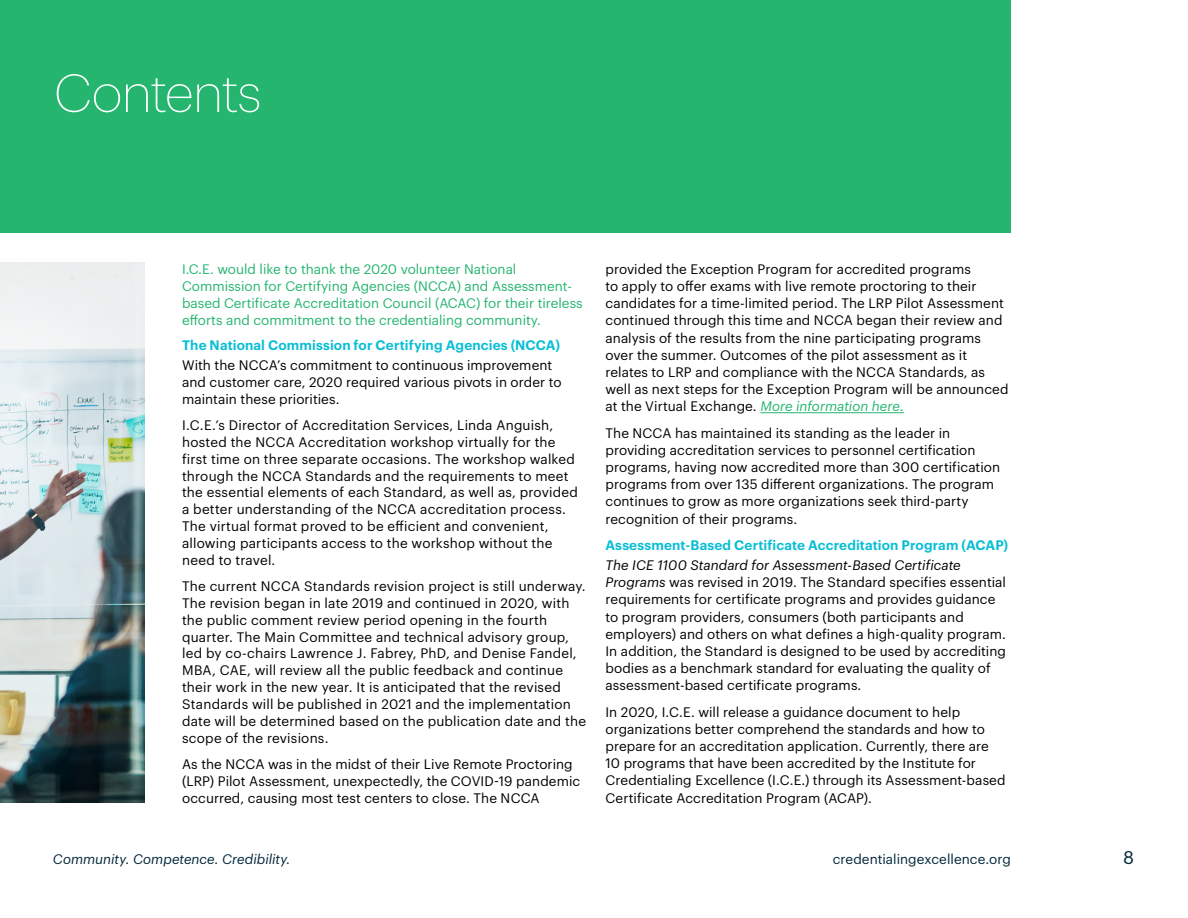
<style>
.page{position:relative;width:1188px;height:918px;background:#fff}
.page>*{position:absolute;margin:0;border:0;box-sizing:border-box;transform-origin:0 0}
.t1{font:200 52.5px "Graphik";letter-spacing:-.025em;color:#fff}
.t2{font:18px "Graphik";color:#012639}
.t3{font:13.5px/17.2px "Graphik";letter-spacing:.01em;color:#000}
.t4{font:13.5px/17px "Graphik";color:#25b56f}
.t5{font:600 13.5px "Graphik";letter-spacing:.01em;color:#08bed5}
.t6{font:italic 13.5px "Graphik";letter-spacing:.005em;color:#012639}
.t7{font:13.5px "Graphik";letter-spacing:.005em;color:#012639}
.s1{font-style:italic;color:#25b56f}
.s2{font-style:italic}
</style>
<div class="page">
<div style="left:0;top:0;width:1011px;height:232px;background:#25b56f"></div>
<hr style="left:760px;top:412px;width:144px;height:1px;background:#25b56f">
<img style="left:0;top:262px;width:145px;height:540px">
<h1 class="t1" style="left:54px;top:55px;width:209px">Contents</h1>
<p class="t4" style="left:182px;top:259px;width:402px">I.C.E. would like to thank the 2020 volunteer National Commission for Certifying Agencies (NCCA) and Assessment&shy;based Certificate Accreditation Council (ACAC) for their tireless efforts and commitment to the credentialing community.</p>
<p class="t5" style="left:182px;top:335px;width:380px">The National Commission for Certifying Agencies (NCCA)</p>
<p class="t3" style="left:182px;top:356px;width:381px">With the NCCA’s commitment to continuous improvement and customer care, 2020 required various pivots in order to maintain these priorities.</p>
<p class="t3" style="left:182px;top:415px;width:397px">I.C.E.’s Director of Accreditation Services, Linda Anguish, hosted the NCCA Accreditation workshop virtually for the first time on three separate occasions. The workshop walked through the NCCA Standards and the requirements to meet the essential elements of each Standard, as well as, provided a better understanding of the NCCA accreditation process.<br>The virtual format proved to be efficient and convenient, allowing participants access to the workshop without the need to travel.</p>
<p class="t3" style="left:182px;top:576px;width:405px">The current NCCA Standards revision project is still underway.<br>The revision began in late 2019 and continued in 2020, with the public comment review period opening in the fourth quarter. The Main Committee and technical advisory group, led by co-chairs Lawrence J. Fabrey, PhD, and Denise Fandel, MBA, CAE, will review all the public feedback and continue their work in the new year. It is anticipated that the revised Standards will be published in 2021 and the implementation date will be determined based on the publication date and the scope of the revisions.</p>
<p class="t3" style="left:182px;top:754px;width:400px">As the NCCA was in the midst of their Live Remote Proctoring (LRP) Pilot Assessment, unexpectedly, the COVID-19 pandemic occurred, causing most test centers to close. The NCCA</p>
<p class="t3" style="left:605px;top:259px;width:405px">provided the Exception Program for accredited programs<br>to apply to offer exams with live remote proctoring to their candidates for a time-limited period. The LRP Pilot Assessment continued through this time and NCCA began their review and analysis of the results from the nine participating programs over the summer. Outcomes of the pilot assessment as it relates to LRP and compliance with the NCCA Standards, as well as next steps for the Exception Program will be announced at the Virtual Exchange. <span class="s1">More information here.</span></p>
<p class="t3" style="left:605px;top:423px;width:396px">The NCCA has maintained its standing as the leader in providing accreditation services to personnel certification programs, having now accredited more than 300 certification programs from over 135 different organizations. The program continues to grow as more organizations seek third-party recognition of their programs.</p>
<p class="t5" style="left:605px;top:535px;width:404px">Assessment-Based Certificate Accreditation Program (ACAP)</p>
<p class="t3" style="left:605px;top:555px;width:402px"><span class="s2">The ICE 1100 Standard for Assessment-Based Certificate Programs</span> was revised in 2019. The Standard specifies essential requirements for certificate programs and provides guidance to program providers, consumers (both participants and employers) and others on what defines a high-quality program.<br>In addition, the Standard is designed to be used by accrediting bodies as a benchmark standard for evaluating the quality of assessment-based certificate programs.</p>
<p class="t3" style="left:605px;top:702px;width:402px">In 2020, I.C.E. will release a guidance document to help organizations better comprehend the standards and how to prepare for an accreditation application. Currently, there are 10 programs that have been accredited by the Institute for Credentialing Excellence (I.C.E.) through its Assessment-based Certificate Accreditation Program (ACAP).</p>
<p class="t6" style="left:53px;top:849px;width:239px">Community. Competence. Credibility.</p>
<p class="t7" style="left:833px;top:849px;width:180px">credentialingexcellence.org</p>
<h2 class="t2" style="left:1123px;top:844px;width:12px">8</h2>
</div>
